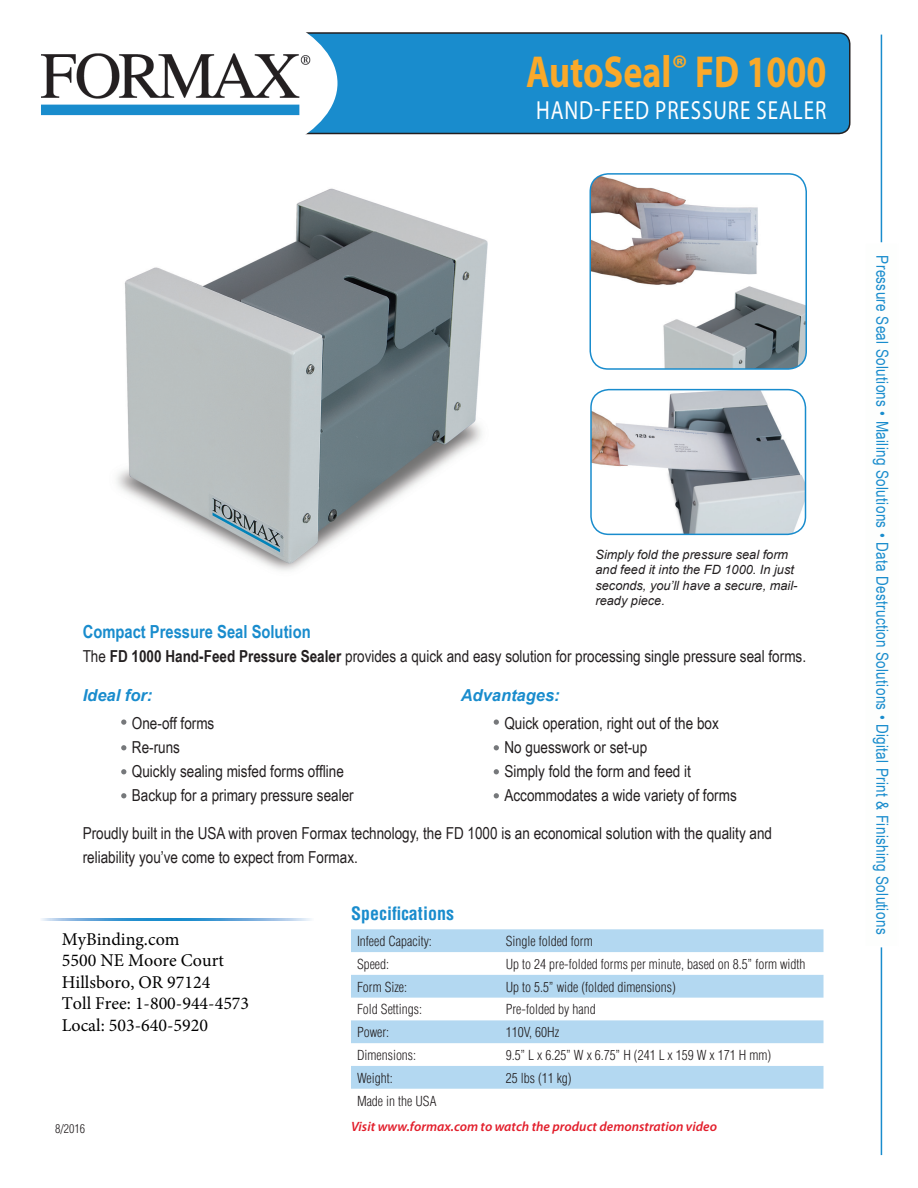
<style>
.page{position:relative;width:918px;height:1188px;background:#fff}
.page>*{position:absolute;margin:0;border:0;box-sizing:border-box;transform-origin:0 0}
.t1{font:700 45px "Myriad Pro";color:#faa92a;scale:.8 1}
.t2{font:26.25px "Myriad Pro";letter-spacing:.045em;color:#fff;scale:.8 1}
.t3{font:18px/21.6px "Minion Pro";color:#000}
.t4{font:700 18px "Arial Narrow";color:#198ccd}
.t5{font:700 condensed 18px "Helvetica";color:#198ccd}
.t6{font:16.5px/24px "Arial Narrow";color:#231f20}
.t7{font:16.5px "Arial Narrow";letter-spacing:.02em;color:#198ccd}
.t8{font:italic 700 16.5px "Arial";color:#198ccd}
.t9{font:300 condensed 13.5px "Helvetica";color:#231f20}
.t10{font:italic 600 13.5px "Myriad Pro";color:#e21e2b}
.t11{font:italic 12.75px/15.3px "Arial";color:#231f20}
.t12{font:300 condensed 12px "Helvetica";color:#231f20}
.s1{font-weight:700}
</style>
<div class="page">
<div style="left:43px;top:33px;width:807px;height:101px;background:#198ccd;border-radius:11px"></div>
<div style="left:42px;top:32px;width:809px;height:102px;border:2px solid #231f20;border-radius:11px"></div>
<svg style="left:42px;top:32px;width:296px;height:103px;background:#ebf4f9"></svg>
<img style="left:41px;top:51px;width:271px;height:65px">
<svg style="left:351px;top:929px;width:473px;height:160px;fill:#b3d8f1"></svg>
<hr style="left:881px;top:35px;width:1px;height:1120px;background:#198ccd">
<div style="left:864px;top:242px;width:35px;height:705px;background:#fdfefd"></div>
<img style="left:591px;top:390px;width:215px;height:144px">
<div style="left:590px;top:389px;width:216px;height:146px;border:2px solid #198ccd;border-radius:18px"></div>
<img style="left:116px;top:188px;width:372px;height:383px">
<img style="left:590px;top:174px;width:216px;height:195px">
<div style="left:590px;top:173px;width:217px;height:197px;border:2px solid #198ccd;border-radius:18px"></div>
<svg style="left:121px;top:719px;width:5px;height:6px"></svg>
<svg style="left:121px;top:769px;width:5px;height:5px"></svg>
<svg style="left:121px;top:745px;width:5px;height:5px"></svg>
<svg style="left:121px;top:793px;width:5px;height:5px"></svg>
<svg style="left:494px;top:719px;width:5px;height:6px"></svg>
<svg style="left:494px;top:769px;width:5px;height:5px"></svg>
<svg style="left:494px;top:745px;width:5px;height:5px"></svg>
<svg style="left:494px;top:793px;width:5px;height:5px"></svg>
<h1 class="t1" style="left:526px;top:42px;width:377px">AutoSeal<sup>®</sup> FD 1000</h1>
<h2 class="t2" style="left:536px;top:94px;width:364px">HAND-FEED PRESSURE SEALER</h2>
<p class="t11" style="left:596px;top:547px;width:203px">Simply fold the pressure seal form and feed it into the FD 1000. In just seconds, you’ll have a secure, mail&shy;ready piece.</p>
<p class="t4" style="left:83px;top:618px;width:230px">Compact Pressure Seal Solution</p>
<p class="t6" style="left:83px;top:643px;width:725px">The <span class="s1">FD 1000 Hand-Feed Pressure Sealer</span> provides a quick and easy solution for processing single pressure seal forms.</p>
<p class="t8" style="left:83px;top:684px;width:71px">Ideal for:</p>
<p class="t8" style="left:461px;top:684px;width:101px">Advantages:</p>
<p class="t6" style="left:132px;top:711px;width:223px">One-off forms<br>Re-runs<br>Quickly sealing misfed forms offline<br>Backup for a primary pressure sealer</p>
<p class="t6" style="left:504px;top:711px;width:234px">Quick operation, right out of the box<br>No guesswork or set-up<br>Simply fold the form and feed it<br>Accommodates a wide variety of forms</p>
<p class="t6" style="left:83px;top:820px;width:691px">Proudly built in the USA with proven Formax technology, the FD 1000 is an economical solution with the quality and reliability you’ve come to expect from Formax.</p>
<p class="t3" style="left:62px;top:928px;width:189px">MyBinding.com<br>5500 NE Moore Court<br>Hillsboro, OR 97124<br>Toll Free: 1-800-944-4573<br>Local: 503-640-5920</p>
<p class="t12" style="left:55px;top:1121px;width:31px">8/2016</p>
<p class="t5" style="left:351px;top:903px;width:104px">Specifications</p>
<p class="t9" style="left:357px;top:933px;width:76px">Infeed Capacity:</p>
<p class="t9" style="left:506px;top:933px;width:88px">Single folded form</p>
<p class="t9" style="left:357px;top:956px;width:34px">Speed:</p>
<p class="t9" style="left:506px;top:956px;width:301px">Up to 24 pre-folded forms per minute, based on 8.5” form width</p>
<p class="t9" style="left:357px;top:978px;width:52px">Form Size:</p>
<p class="t9" style="left:506px;top:978px;width:172px">Up to 5.5” wide (folded dimensions)</p>
<p class="t9" style="left:357px;top:1001px;width:67px">Fold Settings:</p>
<p class="t9" style="left:506px;top:1001px;width:91px">Pre-folded by hand</p>
<p class="t9" style="left:357px;top:1024px;width:34px">Power:</p>
<p class="t9" style="left:506px;top:1024px;width:55px">110V, 60Hz</p>
<p class="t9" style="left:357px;top:1047px;width:61px">Dimensions:</p>
<p class="t9" style="left:506px;top:1047px;width:267px">9.5” L x 6.25” W x 6.75” H (241 L x 159 W x 171 H mm)</p>
<p class="t9" style="left:357px;top:1069px;width:37px">Weight:</p>
<p class="t9" style="left:506px;top:1069px;width:67px">25 lbs (11 kg)</p>
<p class="t9" style="left:357px;top:1092px;width:81px">Made in the USA</p>
<p class="t10" style="left:351px;top:1118px;width:368px">Visit www.formax.com to watch the product demonstration video</p>
<p class="t7" style="left:895px;top:255px;width:680px;rotate:90deg">Pressure Seal Solutions • Mailing Solutions • Data Destruction Solutions • Digital Print &amp; Finishing Solutions</p>
</div>
